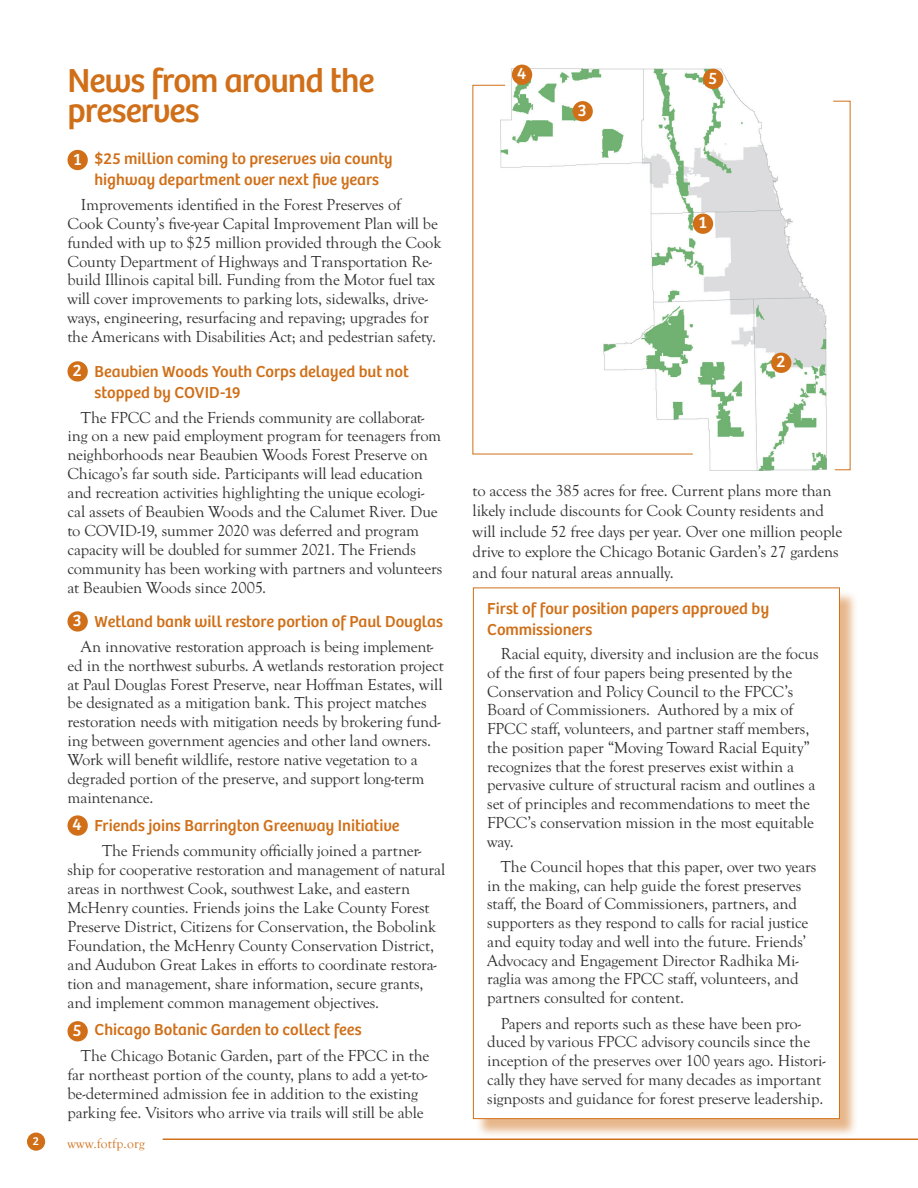
<style>
.page{position:relative;width:918px;height:1188px;background:#fff}
.page>*{position:absolute;margin:0;border:0;box-sizing:border-box;transform-origin:0 0}
.t1{font:34.5px/30px "Bree";letter-spacing:-.03em;color:#d06f18}
.t2{font:17.25px "Bree";color:#fff}
.t3{font:16.5px/18.9px "Goudy Old Sty";letter-spacing:-.01em;color:#312f30}
.t4{font:16.5px/21.1px "Bree";color:#d06f18}
.t5{font:13.5px "Goudy Old Style T";letter-spacing:.02em;color:#d06f18}
.t6{font:12px "Bree";color:#fff}
</style>
<div class="page">
<hr style="left:163px;top:1138px;width:755px;height:2px;background:#d06f18">
<div style="left:28px;top:1133px;width:16px;height:17px;background:#d06f18;border-radius:50%"></div>
<div style="left:27px;top:1133px;width:18px;height:18px;border:2px solid #d06f18;border-radius:50%"></div>
<svg style="left:833px;top:100px;width:18px;height:371px"></svg>
<img style="left:500px;top:69px;width:326px;height:401px">
<svg style="left:472px;top:85px;width:222px;height:370px"></svg>
<div style="left:703px;top:69px;width:20px;height:20px;background:#d06f18;border-radius:50%"></div>
<div style="left:512px;top:65px;width:20px;height:20px;background:#d06f18;border-radius:50%"></div>
<div style="left:693px;top:214px;width:20px;height:20px;background:#d06f18;border-radius:50%"></div>
<div style="left:573px;top:101px;width:20px;height:20px;background:#d06f18;border-radius:50%"></div>
<div style="left:771px;top:353px;width:20px;height:20px;background:#d06f18;border-radius:50%"></div>
<div style="left:475px;top:590px;width:384px;height:548px;background:#d06f18;opacity:.5"></div>
<div style="left:473px;top:588px;width:366px;height:531px;background:#fff"></div>
<div style="left:68px;top:150px;width:20px;height:20px;background:#d06f18;border-radius:50%"></div>
<div style="left:68px;top:361px;width:20px;height:21px;background:#d06f18;border-radius:50%"></div>
<div style="left:68px;top:611px;width:20px;height:21px;background:#d06f18;border-radius:50%"></div>
<div style="left:68px;top:815px;width:20px;height:21px;background:#d06f18;border-radius:50%"></div>
<div style="left:68px;top:1021px;width:20px;height:20px;background:#d06f18;border-radius:50%"></div>
<h1 class="t1" style="left:68px;top:66px;width:308px">News from around the preserves</h1>
<p class="t4" style="left:95px;top:148px;width:300px">$25 million coming to preserves via county highway department over next five years</p>
<p class="t3" style="left:68px;top:195px;width:375px;text-indent:13px">Improvements identified in the Forest Preserves of<br>Cook County’s five-year Capital Improvement Plan will be funded with up to $25 million provided through the Cook County Department of Highways and Transportation Re&shy;build Illinois capital bill. Funding from the Motor fuel tax will cover improvements to parking lots, sidewalks, drive&shy;ways, engineering, resurfacing and repaving; upgrades for the Americans with Disabilities Act; and pedestrian safety.</p>
<p class="t4" style="left:95px;top:361px;width:316px">Beaubien Woods Youth Corps delayed but not stopped by COVID-19</p>
<p class="t3" style="left:67px;top:408px;width:377px;text-indent:13px">The FPCC and the Friends community are collaborat&shy;ing on a new paid employment program for teenagers from neighborhoods near Beaubien Woods Forest Preserve on Chicago’s far south side. Participants will lead education and recreation activities highlighting the unique ecologi&shy;cal assets of Beaubien Woods and the Calumet River. Due to COVID-19, summer 2020 was deferred and program capacity will be doubled for summer 2021. The Friends community has been working with partners and volunteers at Beaubien Woods since 2005.</p>
<p class="t4" style="left:95px;top:611px;width:350px">Wetland bank will restore portion of Paul Douglas</p>
<p class="t3" style="left:67px;top:637px;width:378px;text-indent:13px">An innovative restoration approach is being implement&shy;ed in the northwest suburbs. A wetlands restoration project at Paul Douglas Forest Preserve, near Hoffman Estates, will be designated as a mitigation bank. This project matches restoration needs with mitigation needs by brokering fund&shy;ing between government agencies and other land owners.<br>Work will benefit wildlife, restore native vegetation to a degraded portion of the preserve, and support long-term maintenance.</p>
<p class="t4" style="left:94px;top:815px;width:307px">Friends joins Barrington Greenway Initiative</p>
<p class="t3" style="left:67px;top:842px;width:379px;text-indent:35px">The Friends community officially joined a partner&shy;ship for cooperative restoration and management of natural areas in northwest Cook, southwest Lake, and eastern McHenry counties. Friends joins the Lake County Forest Preserve District, Citizens for Conservation, the Bobolink Foundation, the McHenry County Conservation District, and Audubon Great Lakes in efforts to coordinate restora&shy;tion and management, share information, secure grants, and implement common management objectives.</p>
<p class="t4" style="left:95px;top:1020px;width:269px">Chicago Botanic Garden to collect fees</p>
<p class="t3" style="left:67px;top:1047px;width:363px;text-indent:13px">The Chicago Botanic Garden, part of the FPCC in the far northeast portion of the county, plans to add a yet-to&shy;be-determined admission fee in addition to the existing parking fee. Visitors who arrive via trails will still be able</p>
<p class="t2" style="left:73px;top:149px;width:9px">1</p>
<p class="t2" style="left:73px;top:360px;width:10px">2</p>
<p class="t2" style="left:73px;top:610px;width:10px">3</p>
<p class="t2" style="left:73px;top:814px;width:11px">4</p>
<p class="t2" style="left:73px;top:1020px;width:10px">5</p>
<p class="t6" style="left:33px;top:1134px;width:8px">2</p>
<p class="t5" style="left:68px;top:1136px;width:79px">www.fotfp.org</p>
<p class="t2" style="left:517px;top:64px;width:11px">4</p>
<p class="t2" style="left:708px;top:68px;width:10px">5</p>
<p class="t2" style="left:578px;top:100px;width:10px">3</p>
<p class="t2" style="left:699px;top:213px;width:9px">1</p>
<p class="t2" style="left:776px;top:352px;width:10px">2</p>
<p class="t3" style="left:473px;top:480px;width:371px;line-height:20.5px">to access the 385 acres for free. Current plans more than likely include discounts for Cook County residents and will include 52 free days per year. Over one million people drive to explore the Chicago Botanic Garden’s 27 gardens and four natural areas annually.</p>
<p class="t4" style="left:487px;top:598px;width:283px">First of four position papers approved by<br>Commissioners</p>
<p class="t3" style="left:487px;top:645px;width:333px;text-indent:13px">Racial equity, diversity and inclusion are the focus of the first of four papers being presented by the Conservation and Policy Council to the FPCC’s Board of Commissioners. Authored by a mix of FPCC staff, volunteers, and partner staff members, the position paper “Moving Toward Racial Equity” recognizes that the forest preserves exist within a pervasive culture of structural racism and outlines a set of principles and recommendations to meet the FPCC’s conservation mission in the most equitable way.</p>
<p class="t3" style="left:487px;top:858px;width:331px;text-indent:13px">The Council hopes that this paper, over two years in the making, can help guide the forest preserves staff, the Board of Commissioners, partners, and supporters as they respond to calls for racial justice and equity today and well into the future. Friends’ Advocacy and Engagement Director Radhika Mi&shy;raglia was among the FPCC staff, volunteers, and partners consulted for content.</p>
<p class="t3" style="left:487px;top:1014px;width:340px;text-indent:13px">Papers and reports such as these have been pro&shy;duced by various FPCC advisory councils since the inception of the preserves over 100 years ago. Histori&shy;cally they have served for many decades as important signposts and guidance for forest preserve leadership.</p>
</div>
